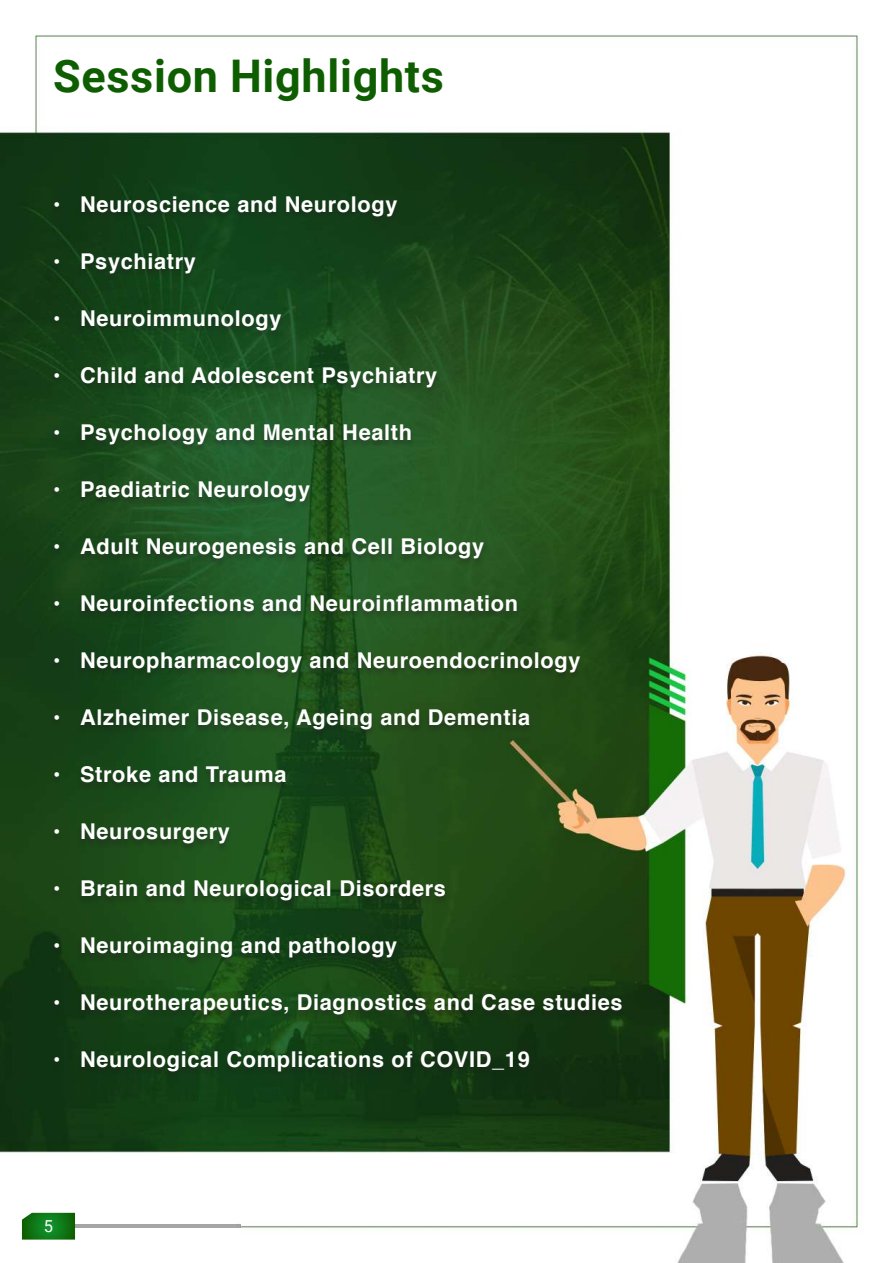
<style>
.page{position:relative;width:893px;height:1263px;background:#fff}
.page>*{position:absolute;margin:0;border:0;box-sizing:border-box;transform-origin:0 0}
.t1{font:700 45px "Roboto";letter-spacing:.015em;color:#0e5e01}
.t2{font:700 21.75px "Helvetica";letter-spacing:.03em;color:#fff}
.t3{font:16.5px "Roboto";color:#fff}
.s1{font-size:21px}
</style>
<div class="page">
<img style="left:0;top:34px;width:859px;height:1229px">
<svg style="left:22px;top:1213px;width:53px;height:26px"></svg>
<hr style="left:75px;top:1225px;width:165px;height:3px;background:#231f20">
<div style="left:50px;top:196px;width:576px;height:884px;background:#231f20;opacity:.4"></div>
<h1 class="t1" style="left:53px;top:45px;width:392px">Session Highlights</h1>
<p class="t2" style="left:53px;top:187px;width:346px"><span class="s1">•</span> Neuroscience and Neurology</p>
<p class="t2" style="left:53px;top:244px;width:144px"><span class="s1">•</span> Psychiatry</p>
<p class="t2" style="left:53px;top:301px;width:230px"><span class="s1">•</span> Neuroimmunology</p>
<p class="t2" style="left:53px;top:358px;width:386px"><span class="s1">•</span> Child and Adolescent Psychiatry</p>
<p class="t2" style="left:53px;top:415px;width:360px"><span class="s1">•</span> Psychology and Mental Health</p>
<p class="t2" style="left:53px;top:472px;width:258px"><span class="s1">•</span> Paediatric Neurology</p>
<p class="t2" style="left:53px;top:529px;width:433px"><span class="s1">•</span> Adult Neurogenesis and Cell Biology</p>
<p class="t2" style="left:53px;top:586px;width:467px"><span class="s1">•</span> Neuroinfections and Neuroinflammation</p>
<p class="t2" style="left:53px;top:643px;width:529px"><span class="s1">•</span> Neuropharmacology and Neuroendocrinology</p>
<p class="t2" style="left:53px;top:700px;width:479px"><span class="s1">•</span> Alzheimer Disease, Ageing and Dementia</p>
<p class="t2" style="left:53px;top:757px;width:235px"><span class="s1">•</span> Stroke and Trauma</p>
<p class="t2" style="left:53px;top:814px;width:178px"><span class="s1">•</span> Neurosurgery</p>
<p class="t2" style="left:53px;top:871px;width:394px"><span class="s1">•</span> Brain and Neurological Disorders</p>
<p class="t2" style="left:53px;top:928px;width:346px"><span class="s1">•</span> Neuroimaging and pathology</p>
<p class="t2" style="left:53px;top:985px;width:571px"><span class="s1">•</span> Neurotherapeutics, Diagnostics and Case studies</p>
<p class="t2" style="left:53px;top:1042px;width:478px"><span class="s1">•</span> Neurological Complications of COVID_19</p>
<p class="t3" style="left:44px;top:1215px;width:11px">5</p>
</div>
